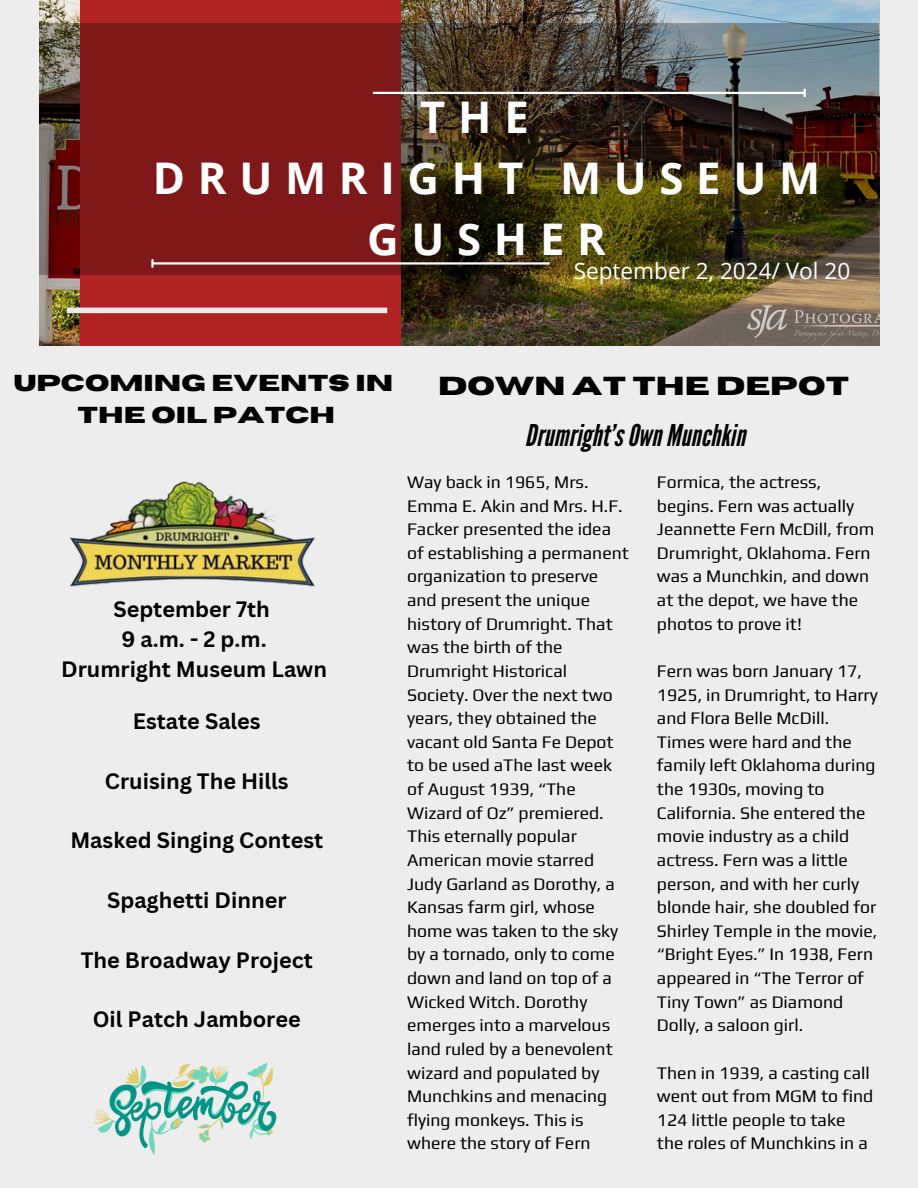
<style>
.page{position:relative;width:918px;height:1188px;background:#ededed}
.page>*{position:absolute;margin:0;border:0;box-sizing:border-box;transform-origin:0 0}
.t1{font:700 43.65px/60.8px "Open Sans";letter-spacing:.29em;color:#fff;text-align:center}
.t2{font:italic 30px "League Gothic";color:#000}
.t3{font:700 25.95px "Horizon";color:#000}
.t4{font:700 22.95px/31.5px "Horizon";color:#000;text-align:center}
.t5{font:22.5px "Open Sans";color:#fff}
.t6{font:700 21.6px/29.8px "Canva Sans";color:#000;text-align:center}
.t7{font:17.55px/23.7px "Play";color:#000}
</style>
<div class="page">
<img style="left:39px;top:0;width:840px;height:345px">
<div style="left:81px;top:0;width:320px;height:345px;background:#b22424"></div>
<img style="left:39px;top:23px;width:840px;height:252px">
<hr style="left:373px;top:92px;width:431px;height:2px;background:#fff">
<svg style="left:804px;top:90px;width:2px;height:6px"></svg>
<hr style="left:153px;top:262px;width:397px;height:3px;background:#fff">
<svg style="left:151px;top:260px;width:3px;height:7px"></svg>
<div style="left:67px;top:308px;width:320px;height:5px;background:#ededed"></div>
<img style="left:69px;top:481px;width:246px;height:106px">
<svg style="left:94px;top:1063px;width:183px;height:92px"></svg>
<h4 class="t1" style="left:153px;top:86px;width:669px">THE<br>DRUMRIGHT MUSEUM<br>GUSHER</h4>
<h1 class="t5" style="left:574px;top:255px;width:278px">September 2, 2024/ Vol 20</h1>
<p class="t4" style="left:14px;top:368px;width:381px">UPCOMING EVENTS IN<br>THE OIL PATCH</p>
<p class="t6" style="left:61px;top:594px;width:267px">September 7th<br>9 a.m. - 2 p.m.<br>Drumright Museum Lawn</p>
<p class="t6" style="left:133px;top:706px;width:129px">Estate Sales</p>
<p class="t6" style="left:105px;top:766px;width:185px">Cruising The Hills</p>
<p class="t6" style="left:70px;top:825px;width:254px">Masked Singing Contest</p>
<p class="t6" style="left:107px;top:885px;width:181px">Spaghetti Dinner</p>
<p class="t6" style="left:81px;top:944px;width:234px">The Broadway Project</p>
<p class="t6" style="left:93px;top:1004px;width:210px">Oil Patch Jamboree</p>
<h3 class="t3" style="left:438px;top:374px;width:412px">DOWN AT THE DEPOT</h3>
<h2 class="t2" style="left:525px;top:418px;width:222px">Drumright’sOwn Munchkin</h2>
<p class="t7" style="left:407px;top:470px;width:223px">Way back in 1965, Mrs.<br>Emma E. Akin and Mrs. H.F.<br>Facker presented the idea of establishing a permanent organization to preserve and present the unique history of Drumright. That was the birth of the<br>Drumright Historical<br>Society. Over the next two years, they obtained the vacant old Santa Fe Depot to be used aThe last week of August 1939, “The<br>Wizard of Oz” premiered.<br>This eternally popular<br>American movie starred<br>Judy Garland as Dorothy, a<br>Kansas farm girl, whose home was taken to the sky by a tornado, only to come down and land on top of a<br>Wicked Witch. Dorothy emerges into a marvelous land ruled by a benevolent</p>
<h4 class="t7" style="left:407px;top:1060px;width:202px">wizard and populated by<br>Munchkins and menacing flying monkeys. This is where the story of Fern</h4>
<h4 class="t7" style="left:657px;top:470px;width:219px">Formica, the actress, begins. Fern was actually<br>Jeannette Fern McDill, from<br>Drumright, Oklahoma. Fern was a Munchkin, and down at the depot, we have the photos to prove it!</h4>
<h4 class="t7" style="left:657px;top:659px;width:222px">Fern was born January 17,<br>1925, in Drumright, to Harry and Flora Belle McDill.<br>Times were hard and the family left Oklahoma during the 1930s, moving to</h4>
<h4 class="t7" style="left:657px;top:801px;width:210px">California. She entered the movie industry as a child actress. Fern was a little</h4>
<h4 class="t7" style="left:657px;top:871px;width:222px">person, and with her curly blonde hair, she doubled for<br>Shirley Temple in the movie, “Bright Eyes.” In 1938, Fern appeared in “The Terror of<br>Tiny Town” as Diamond<br>Dolly, a saloon girl.</h4>
<h4 class="t7" style="left:657px;top:1060px;width:218px">Then in 1939, a casting call went out from MGM to find<br>124 little people to take</h4>
<h4 class="t7" style="left:657px;top:1131px;width:212px">the roles of Munchkins in a</h4>
</div>
